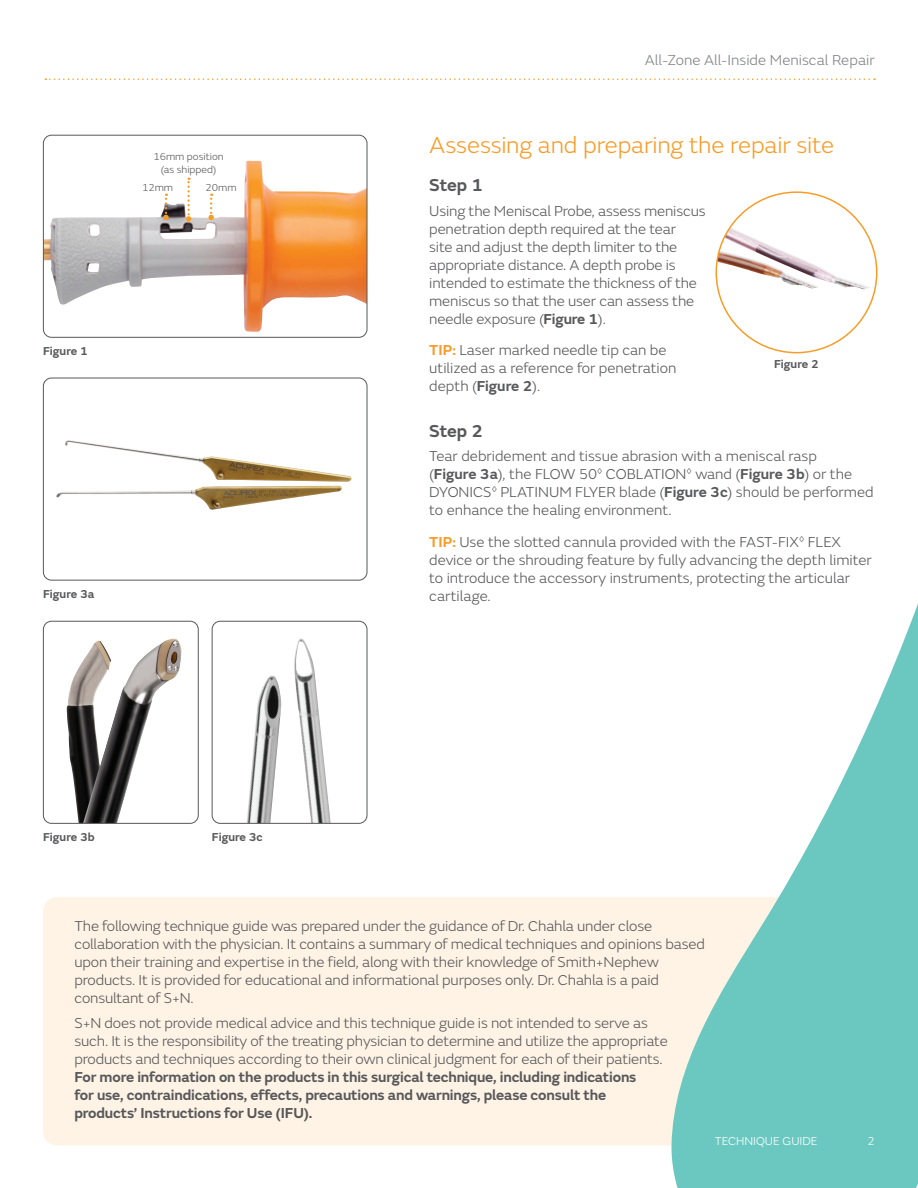
<style>
.page{position:relative;width:918px;height:1188px;background:#fff}
.page>*{position:absolute;margin:0;border:0;box-sizing:border-box;transform-origin:0 0}
.Orange_Paragraph_Hea{font:300 24px "SN Emeric";letter-spacing:-.005em;color:#f89c28}
.Subhead_14_16_8{font:600 18px "SN Emeric";letter-spacing:-.01em;color:#57585a}
.Body_Text_10_12{font:300 15px/18px "SN Emeric";letter-spacing:-.01em;color:#57585a}
.NOTES_CAUTION_Body_T{font:300 15px/18px "SN Emeric";color:#57585a}
.t1{font:300 15px "SN Emeric";letter-spacing:.005em;color:#808285}
.Figure_descriptions{font:600 12px "SN Emeric";color:#57585a}
.t2{font:300 12px "SN Emeric";color:#fff}
.References_7_9{font:300 10.5px/13.5px "SN Emeric";color:#57585a;text-align:center}
.s1{font-weight:600}
.s2{font-weight:600;color:#f89c28}
</style>
<div class="page">
<div style="left:43px;top:897px;width:626px;height:248px;background:#fef3e5"></div>
<svg style="left:669px;top:78px;width:249px;height:1110px"></svg>
<svg style="left:45px;top:78px;width:830px;height:2px"></svg>
<img style="left:45px;top:161px;width:320px;height:171px">
<div style="left:43px;top:135px;width:324px;height:203px;border:1px solid #57585a;border-radius:8px"></div>
<svg style="left:163px;top:194px;width:6px;height:26px"></svg>
<svg style="left:208px;top:194px;width:6px;height:26px"></svg>
<svg style="left:186px;top:178px;width:5px;height:44px"></svg>
<img style="left:66px;top:639px;width:116px;height:183px">
<div style="left:43px;top:621px;width:155px;height:203px;border:1px solid #57585a;border-radius:8px"></div>
<img style="left:247px;top:638px;width:84px;height:184px">
<div style="left:212px;top:621px;width:155px;height:203px;border:1px solid #57585a;border-radius:8px"></div>
<img style="left:717px;top:227px;width:155px;height:62px">
<div style="left:43px;top:378px;width:324px;height:202px;border:1px solid #57585a;border-radius:8px"></div>
<img style="left:56px;top:440px;width:296px;height:70px">
<p class="References_7_9" style="left:153px;top:149px;width:72px">16mm position (as shipped)</p>
<p class="References_7_9" style="left:142px;top:180px;width:33px">12mm</p>
<p class="References_7_9" style="left:205px;top:180px;width:33px">20mm</p>
<p class="Figure_descriptions" style="left:43px;top:344px;width:46px">Figure 1</p>
<p class="Figure_descriptions" style="left:43px;top:587px;width:53px">Figure 3a</p>
<p class="Figure_descriptions" style="left:43px;top:830px;width:53px">Figure 3b</p>
<p class="Figure_descriptions" style="left:212px;top:830px;width:52px">Figure 3c</p>
<p class="t1" style="left:645px;top:51px;width:231px">All-Zone All-Inside Meniscal Repair</p>
<p class="Orange_Paragraph_Hea" style="left:429px;top:130px;width:406px">Assessing and preparing the repair site</p>
<p class="Subhead_14_16_8" style="left:429px;top:174px;width:55px">Step 1</p>
<p class="Body_Text_10_12" style="left:429px;top:202px;width:278px">Using the Meniscal Probe, assess meniscus penetration depth required at the tear<br>site and adjust the depth limiter to the appropriate distance. A depth probe is intended to estimate the thickness of the meniscus so that the user can assess the needle exposure (<span class="s1">Figure 1</span>).</p>
<p class="NOTES_CAUTION_Body_T" style="left:429px;top:341px;width:249px"><span class="s2">TIP:</span> Laser marked needle tip can be utilized as a reference for penetration depth (<span class="s1">Figure 2</span>).</p>
<p class="Subhead_14_16_8" style="left:429px;top:419px;width:55px">Step 2</p>
<p class="Body_Text_10_12" style="left:429px;top:447px;width:446px">Tear debridement and tissue abrasion with a meniscal rasp<br>(<span class="s1">Figure 3a</span>), the FLOW 50<sup>◊</sup> COBLATION<sup>◊</sup> wand (<span class="s1">Figure 3b</span>) or the DYONICS<sup>◊</sup> PLATINUM FLYER blade (<span class="s1">Figure 3c</span>) should be performed to enhance the healing environment.</p>
<p class="NOTES_CAUTION_Body_T" style="left:429px;top:533px;width:444px"><span class="s2">TIP:</span> Use the slotted cannula provided with the FAST-FIX<sup>◊</sup> FLEX device or the shrouding feature by fully advancing the depth limiter to introduce the accessory instruments, protecting the articular cartilage.</p>
<p class="Figure_descriptions" style="left:774px;top:357px;width:46px">Figure 2</p>
<p class="Body_Text_10_12" style="left:74px;top:917px;width:632px">The following technique guide was prepared under the guidance of Dr. Chahla under close collaboration with the physician. It contains a summary of medical techniques and opinions based upon their training and expertise in the field, along with their knowledge of Smith+Nephew products. It is provided for educational and informational purposes only. Dr. Chahla is a paid consultant of S+N.</p>
<p class="Body_Text_10_12" style="left:74px;top:1013px;width:595px">S+N does not provide medical advice and this technique guide is not intended to serve as such. It is the responsibility of the treating physician to determine and utilize the appropriate products and techniques according to their own clinical judgment for each of their patients.<br><span class="s1">For more information on the products in this surgical technique, including indications<br>for use, contraindications, effects, precautions and warnings, please consult the products’ Instructions for Use (IFU).</span></p>
<p class="t2" style="left:715px;top:1134px;width:104px">TECHNIQUE GUIDE</p>
<p class="t2" style="left:868px;top:1134px;width:9px">2</p>
</div>
